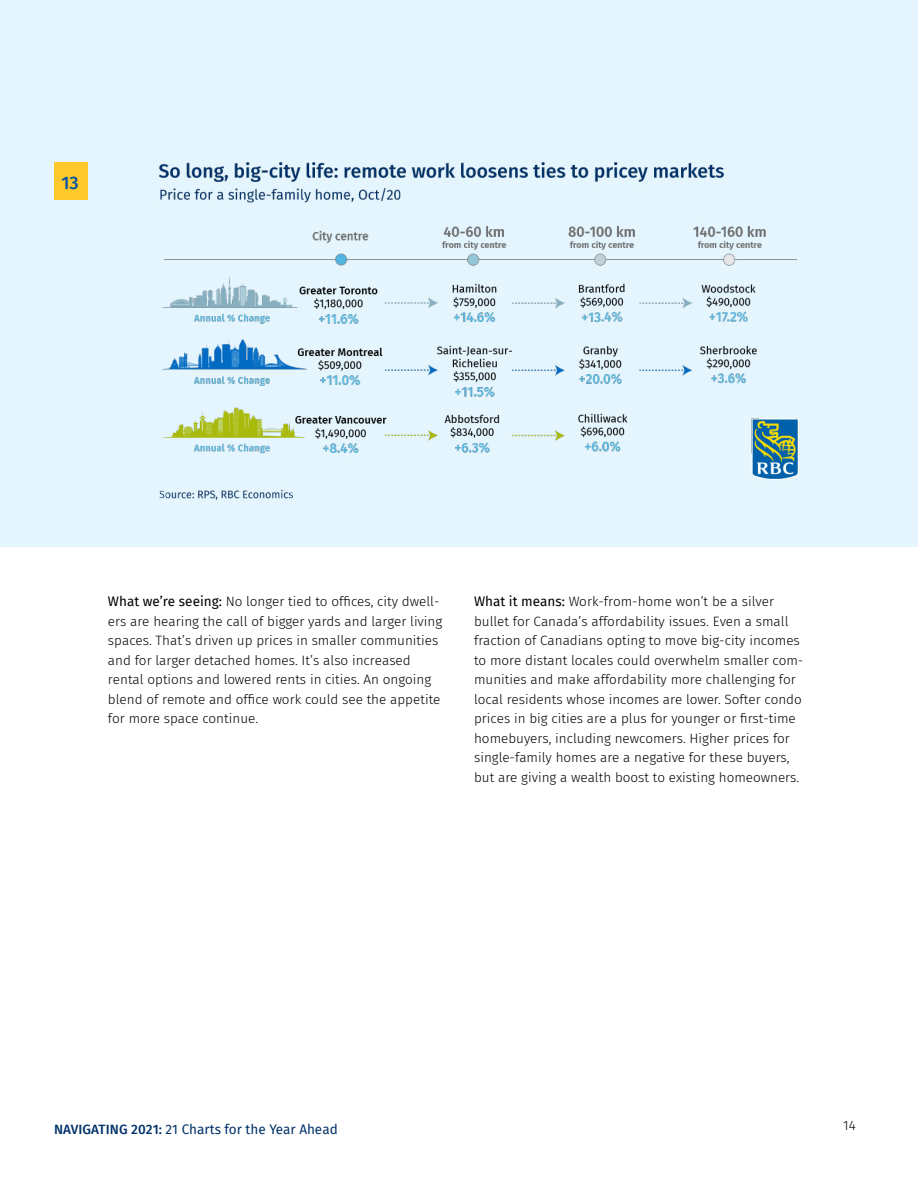
<style>
.page{position:relative;width:918px;height:1188px;background:#fff}
.page>*{position:absolute;margin:0;border:0;box-sizing:border-box;transform-origin:0 0}
.t1{font:500 18px "Fira Sans";color:#0453a3}
.t2{font:300 13.5px/19.5px "Fira Sans";color:#000}
.t3{font:13.5px "Fira Sans";color:#003168}
.s1{font-weight:400}
.s2{font-weight:500}
</style>
<div class="page">
<div style="left:0;top:0;width:918px;height:546px;background:#e4f5fd"></div>
<img style="left:159px;top:162px;width:640px;height:338px">
<div style="left:54px;top:162px;width:33px;height:37px;background:#ffc82c"></div>
<h1 class="t1" style="left:61px;top:168px;width:19px">13</h1>
<p class="t2" style="left:108px;top:592px;width:336px"><span class="s1">What we’re seeing:</span> No longer tied to offices, city dwell&shy;ers are hearing the call of bigger yards and larger living spaces. That’s driven up prices in smaller communities and for larger detached homes. It’s also increased rental options and lowered rents in cities. An ongoing blend of remote and office work could see the appetite for more space continue.</p>
<p class="t2" style="left:474px;top:592px;width:331px"><span class="s1">What it means:</span> Work-from-home won’t be a silver bullet for Canada’s affordability issues. Even a small fraction of Canadians opting to move big-city incomes to more distant locales could overwhelm smaller com&shy;munities and make affordability more challenging for local residents whose incomes are lower. Softer condo prices in big cities are a plus for younger or first-time homebuyers, including newcomers. Higher prices for single-family homes are a negative for these buyers, but are giving a wealth boost to existing homeowners.</p>
<p class="t3" style="left:54px;top:1119px;width:285px"><span class="s2">NAVIGATING 2021:</span> 21 Charts for the Year Ahead</p>
<p class="t2" style="left:843px;top:1116px;width:14px">14</p>
</div>
